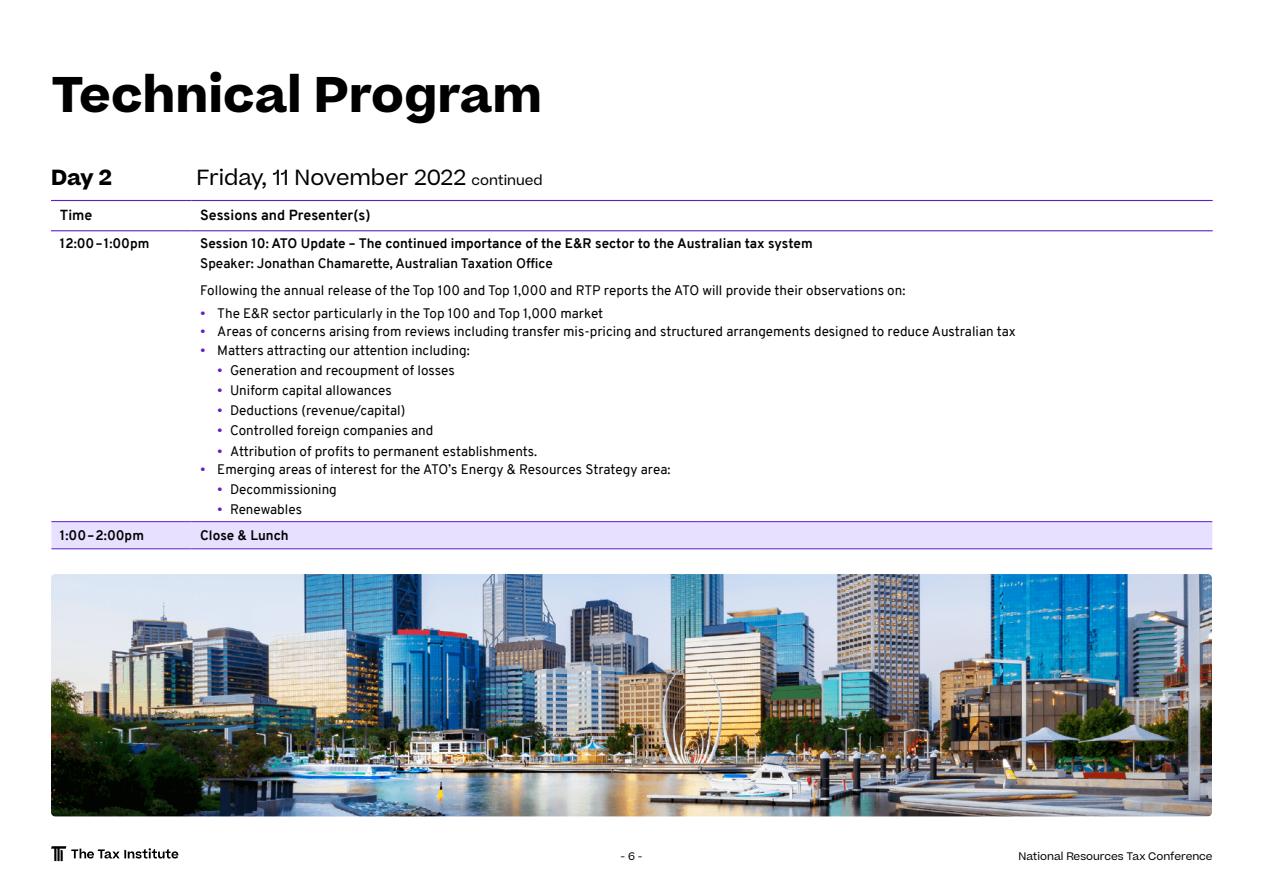
<style>
.page{position:relative;width:1263px;height:893px;background:#fff}
.page>*{position:absolute;margin:0;border:0;box-sizing:border-box;transform-origin:0 0}
.t1{font:700 48px "Beatrice";color:#000}
.t2{font:21px "Beatrice";color:#000}
.t3{font:700 21px "Beatrice";color:#000}
.t4{font:700 14.25px "Overpass";color:#000}
.t5{font:13.5px "Overpass";color:#000}
.t6{font:700 13.5px "Overpass";color:#000}
.t7{font:600 13.5px "Overpass";color:#000}
.t8{font:10.5px "Beatrice";color:#000}
.s1{font-size:13.5px}
.s2{color:#641dc3}
</style>
<div class="page">
<div style="left:51px;top:522px;width:1161px;height:26px;background:#e7e0ff"></div>
<hr style="left:51px;top:200px;width:141px;height:1px;background:#641dc3">
<hr style="left:192px;top:200px;width:510px;height:1px;background:#641dc3">
<hr style="left:702px;top:200px;width:511px;height:1px;background:#641dc3">
<hr style="left:51px;top:230px;width:141px;height:1px;background:#641dc3">
<hr style="left:192px;top:230px;width:510px;height:1px;background:#641dc3">
<hr style="left:702px;top:230px;width:511px;height:1px;background:#641dc3">
<hr style="left:51px;top:521px;width:141px;height:1px;background:#641dc3">
<hr style="left:192px;top:521px;width:510px;height:1px;background:#641dc3">
<hr style="left:702px;top:521px;width:510px;height:1px;background:#641dc3">
<hr style="left:51px;top:548px;width:141px;height:1px;background:#641dc3">
<hr style="left:192px;top:548px;width:510px;height:1px;background:#641dc3">
<hr style="left:702px;top:548px;width:510px;height:1px;background:#641dc3">
<img style="left:51px;top:574px;width:1161px;height:242px">
<svg style="left:51px;top:846px;width:127px;height:15px"></svg>
<h1 class="t1" style="left:51px;top:61px;width:492px">Technical Program</h1>
<h2 class="t3" style="left:51px;top:163px;width:62px">Day 2</h2>
<h2 class="t2" style="left:197px;top:164px;width:348px">Friday, 11 November 2022 <span class="s1">continued</span></h2>
<p class="t4" style="left:60px;top:205px;width:34px">Time</p>
<p class="t4" style="left:200px;top:205px;width:172px">Sessions and Presenter(s)</p>
<p class="t6" style="left:60px;top:234px;width:91px">12:00–1:00pm</p>
<p class="t6" style="left:200px;top:234px;width:614px">Session 10: ATO Update – The continued importance of the E&amp;R sector to the Australian tax system</p>
<p class="t7" style="left:200px;top:254px;width:354px">Speaker: Jonathan Chamarette, Australian Taxation Office</p>
<p class="t5" style="left:200px;top:280px;width:707px">Following the annual release of the Top 100 and Top 1,000 and RTP reports the ATO will provide their observations on:</p>
<p class="t5" style="left:200px;top:303px;width:404px"><span class="s2">•</span> The E&amp;R sector particularly in the Top 100 and Top 1,000 market</p>
<p class="t5" style="left:200px;top:322px;width:817px"><span class="s2">•</span> Areas of concerns arising from reviews including transfer mis-pricing and structured arrangements designed to reduce Australian tax</p>
<p class="t5" style="left:200px;top:341px;width:271px"><span class="s2">•</span> Matters attracting our attention including:</p>
<p class="t5" style="left:217px;top:361px;width:239px"><span class="s2">•</span> Generation and recoupment of losses</p>
<p class="t5" style="left:217px;top:381px;width:176px"><span class="s2">•</span> Uniform capital allowances</p>
<p class="t5" style="left:217px;top:401px;width:190px"><span class="s2">•</span> Deductions (revenue/capital)</p>
<p class="t5" style="left:217px;top:421px;width:218px"><span class="s2">•</span> Controlled foreign companies and</p>
<p class="t5" style="left:217px;top:441px;width:322px"><span class="s2">•</span> Attribution of profits to permanent establishments.</p>
<p class="t5" style="left:200px;top:460px;width:472px"><span class="s2">•</span> Emerging areas of interest for the ATO’s Energy &amp; Resources Strategy area:</p>
<p class="t5" style="left:217px;top:480px;width:121px"><span class="s2">•</span> Decommissioning</p>
<p class="t5" style="left:217px;top:500px;width:86px"><span class="s2">•</span> Renewables</p>
<p class="t6" style="left:60px;top:526px;width:86px">1:00–2:00pm</p>
<p class="t6" style="left:200px;top:526px;width:90px">Close &amp; Lunch</p>
<p class="t8" style="left:621px;top:849px;width:23px">- 6 -</p>
<p class="t8" style="left:1018px;top:849px;width:196px">National Resources Tax Conference</p>
</div>
